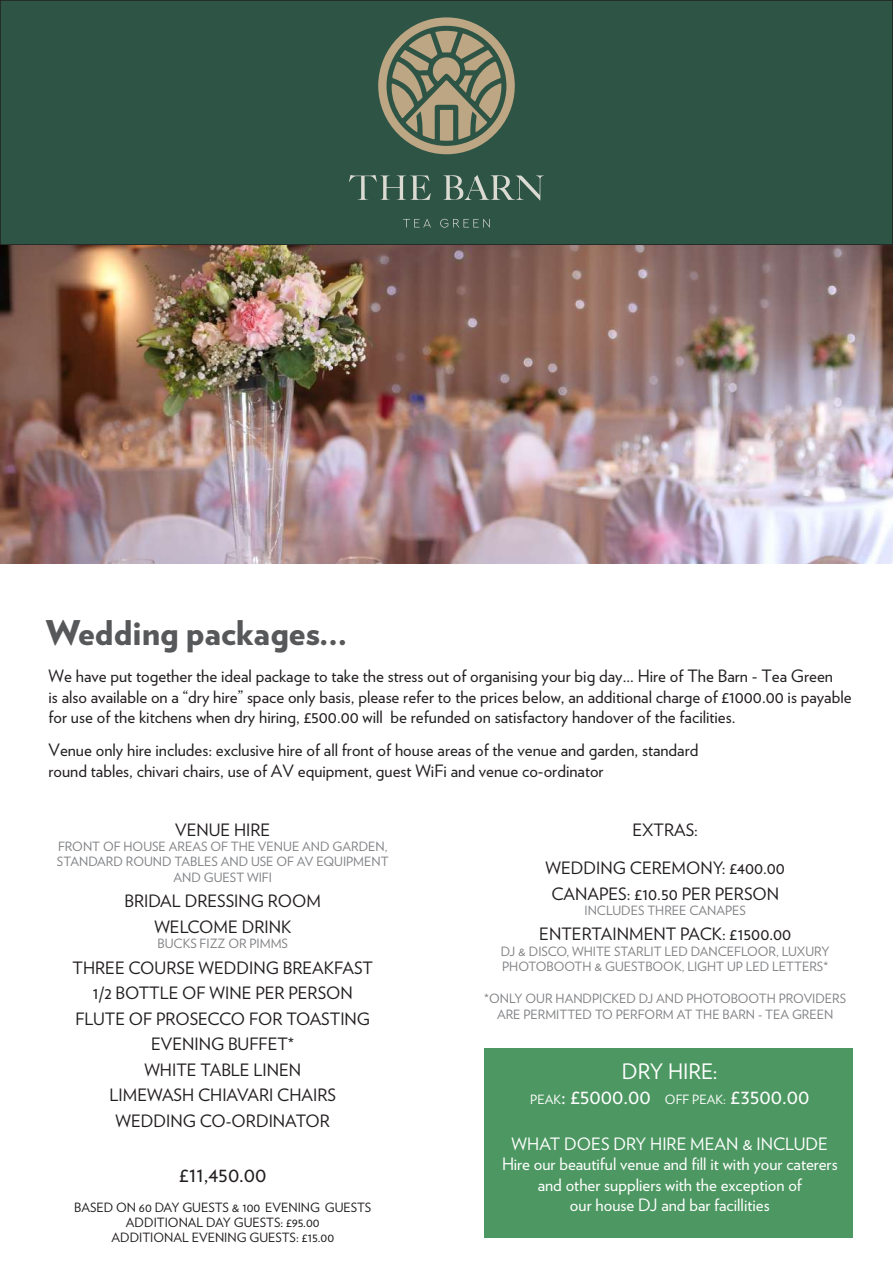
<style>
.page{position:relative;width:893px;height:1263px;background:#fff}
.page>*{position:absolute;margin:0;border:0;box-sizing:border-box;transform-origin:0 0}
.t1{font:900 34.05px "Verlag";color:#57585a}
.t2{font:21.3px/25.5px "Verlag";color:#fff;text-align:center}
.t3{font:21.3px "Verlag";color:#231f20}
.t4{font:16.95px/25.5px "Verlag";color:#231f20;text-align:center}
.t5{font:16.95px/20.4px "Verlag";color:#fff;text-align:center}
.t6{font:12.75px/15.3px "Verlag";color:#808285;text-align:center}
.t7{font:12.75px/15.3px "Verlag";color:#231f20;text-align:center}
.s1{font-size:12.75px}
</style>
<div class="page">
<div style="left:0;top:0;width:893px;height:245px;background:#2e5445"></div>
<div style="left:0;top:0;width:893px;height:246px;border:2px solid #231f20"></div>
<img style="left:0;top:245px;width:893px;height:319px">
<svg style="left:349px;top:175px;width:82px;height:25px"></svg>
<svg style="left:443px;top:175px;width:101px;height:25px"></svg>
<svg style="left:378px;top:17px;width:137px;height:137px"></svg>
<svg style="left:403px;top:219px;width:28px;height:8px"></svg>
<svg style="left:440px;top:219px;width:50px;height:9px"></svg>
<div style="left:485px;top:1048px;width:368px;height:190px;background:#4d9862"></div>
<h1 class="t1" style="left:46px;top:605px;width:303px">Wedding packages...</h1>
<p class="t4" style="left:49px;top:665px;width:805px;line-height:20.4px;text-align:left">We have put together the ideal package to take the stress out of organising your big day... Hire of The Barn - Tea Green<br>is also available on a “dry hire” space only basis, please refer to the prices below, an additional charge of £1000.00 is payable for use of the kitchens when dry hiring, £500.00 will be refunded on satisfactory handover of the facilities.</p>
<p class="t4" style="left:49px;top:739px;width:651px;line-height:20.4px;text-align:left">Venue only hire includes: exclusive hire of all front of house areas of the venue and garden, standard round tables, chivari chairs, use of AV equipment, guest WiFi and venue co-ordinator</p>
<p class="t4" style="left:175px;top:816px;width:97px">VENUE HIRE</p>
<p class="t6" style="left:57px;top:838px;width:333px">FRONT OF HOUSE AREAS OF THE VENUE AND GARDEN,<br>STANDARD ROUND TABLES AND USE OF AV EQUIPMENT<br>AND GUEST WIFI</p>
<p class="t4" style="left:125px;top:887px;width:198px">BRIDAL DRESSING ROOM<br>WELCOME DRINK</p>
<p class="t6" style="left:158px;top:935px;width:132px">BUCKS FIZZ OR PIMMS</p>
<p class="t4" style="left:73px;top:954px;width:302px">THREE COURSE WEDDING BREAKFAST<br>1/2 BOTTLE OF WINE PER PERSON<br>FLUTE OF PROSECCO FOR TOASTING<br>EVENING BUFFET*<br>WHITE TABLE LINEN<br>LIMEWASH CHIAVARI CHAIRS<br>WEDDING CO-ORDINATOR</p>
<p class="t3" style="left:179px;top:1158px;width:89px">£11,450.00</p>
<p class="t7" style="left:74px;top:1199px;width:299px">BASED ON 60 DAY GUESTS &amp; 100 EVENING GUESTS<br>ADDITIONAL DAY GUESTS: £95.00<br>ADDITIONAL EVENING GUESTS: £15.00</p>
<p class="t4" style="left:632px;top:816px;width:67px">EXTRAS:</p>
<p class="t4" style="left:546px;top:854px;width:241px">WEDDING CEREMONY: £400.00<br>CANAPES: £10.50 PER PERSON</p>
<p class="t6" style="left:584px;top:902px;width:163px">INCLUDES THREE CANAPES</p>
<p class="t4" style="left:539px;top:921px;width:253px">ENTERTAINMENT PACK: £1500.00</p>
<p class="t6" style="left:501px;top:943px;width:330px;text-align:left">DJ &amp; DISCO, WHITE STARLIT LED DANCEFLOOR, LUXURY<br>PHOTOBOOTH &amp; GUESTBOOK, LIGHT UP LED LETTERS*</p>
<p class="t6" style="left:484px;top:990px;width:364px">*ONLY OUR HANDPICKED DJ AND PHOTOBOOTH PROVIDERS<br>ARE PERMITTED TO PERFORM AT THE BARN - TEA GREEN</p>
<p class="t2" style="left:530px;top:1057px;width:280px">DRY HIRE:<br><span class="s1">PEAK</span>: £5000.00 <span class="s1">OFF PEAK:</span> £3500.00</p>
<p class="t5" style="left:502px;top:1133px;width:337px">WHAT DOES DRY HIRE MEAN &amp; INCLUDE Hire our beautiful venue and fill it with your caterers and other suppliers with the exception of<br>our house DJ and bar facillities</p>
</div>
